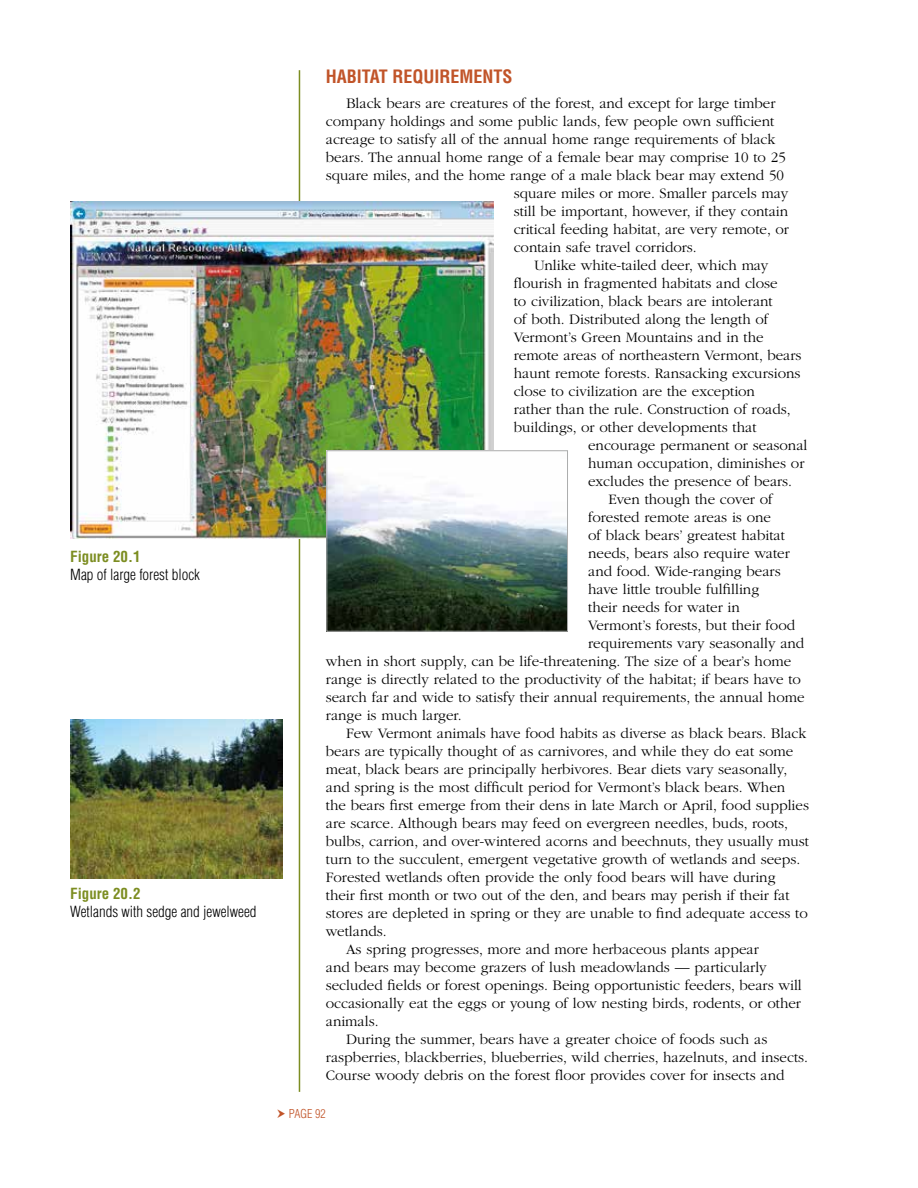
<style>
.page{position:relative;width:918px;height:1188px;background:#fff}
.page>*{position:absolute;margin:0;border:0;box-sizing:border-box;transform-origin:0 0}
.t1{font:700 condensed 18px "Helvetica LT Std";color:#c15429}
.t2{font:300 15px "ITC Garamond Std";color:#000}
.t3{font:300 condensed 15px "Helvetica LT Std";color:#000}
.t4{font:700 condensed 15px "Helvetica LT Std";color:#7c8d21}
.t5{font:300 condensed 12px "Helvetica LT Std";color:#c15429}
</style>
<div class="page">
<hr style="left:299px;top:70px;width:1px;height:1022px;background:#7c8d21">
<img style="left:70px;top:202px;width:424px;height:336px">
<img style="left:328px;top:452px;width:238px;height:178px">
<div style="left:326px;top:450px;width:242px;height:182px;border:1px solid #abacac"></div>
<img style="left:70px;top:719px;width:212px;height:159px">
<p class="t4" style="left:70px;top:547px;width:72px">Figure 20.1</p>
<p class="t3" style="left:70px;top:565px;width:131px">Map of large forest block</p>
<p class="t4" style="left:70px;top:884px;width:72px">Figure 20.2</p>
<p class="t3" style="left:70px;top:902px;width:188px">Wetlands with sedge and jewelweed</p>
<p class="t1" style="left:326px;top:65px;width:188px">HABITAT REQUIREMENTS</p>
<p class="t2" style="left:346px;top:95px;width:431px">Black bears are creatures of the forest, and except for large timber</p>
<p class="t2" style="left:326px;top:113px;width:450px">company holdings and some public lands, few people own sufficient</p>
<p class="t2" style="left:326px;top:131px;width:451px">acreage to satisfy all of the annual home range requirements of black</p>
<p class="t2" style="left:326px;top:149px;width:462px">bears. The annual home range of a female bear may comprise 10 to 25</p>
<p class="t2" style="left:326px;top:167px;width:460px">square miles, and the home range of a male black bear may extend 50</p>
<p class="t2" style="left:514px;top:185px;width:276px">square miles or more. Smaller parcels may</p>
<p class="t2" style="left:514px;top:203px;width:276px">still be important, however, if they contain</p>
<p class="t2" style="left:514px;top:221px;width:277px">critical feeding habitat, are very remote, or</p>
<p class="t2" style="left:514px;top:239px;width:185px">contain safe travel corridors.</p>
<p class="t2" style="left:534px;top:257px;width:236px">Unlike white-tailed deer, which may</p>
<p class="t2" style="left:514px;top:275px;width:265px">flourish in fragmented habitats and close</p>
<p class="t2" style="left:514px;top:293px;width:261px">to civilization, black bears are intolerant</p>
<p class="t2" style="left:514px;top:311px;width:256px">of both. Distributed along the length of</p>
<p class="t2" style="left:514px;top:329px;width:251px">Vermont’s Green Mountains and in the</p>
<p class="t2" style="left:514px;top:347px;width:289px">remote areas of northeastern Vermont, bears</p>
<p class="t2" style="left:514px;top:365px;width:288px">haunt remote forests. Ransacking excursions</p>
<p class="t2" style="left:514px;top:383px;width:243px">close to civilization are the exception</p>
<p class="t2" style="left:514px;top:401px;width:278px">rather than the rule. Construction of roads,</p>
<p class="t2" style="left:514px;top:419px;width:244px">buildings, or other developments that</p>
<p class="t2" style="left:588px;top:437px;width:221px">encourage permanent or seasonal</p>
<p class="t2" style="left:588px;top:455px;width:218px">human occupation, diminishes or</p>
<p class="t2" style="left:588px;top:473px;width:206px">excludes the presence of bears.</p>
<p class="t2" style="left:608px;top:491px;width:166px">Even though the cover of</p>
<p class="t2" style="left:588px;top:509px;width:184px">forested remote areas is one</p>
<p class="t2" style="left:588px;top:527px;width:198px">of black bears’ greatest habitat</p>
<p class="t2" style="left:588px;top:545px;width:203px">needs, bears also require water</p>
<p class="t2" style="left:588px;top:563px;width:194px">and food. Wide-ranging bears</p>
<p class="t2" style="left:588px;top:581px;width:172px">have little trouble fulfilling</p>
<p class="t2" style="left:588px;top:599px;width:153px">their needs for water in</p>
<p class="t2" style="left:588px;top:617px;width:208px">Vermont’s forests, but their food</p>
<p class="t2" style="left:588px;top:635px;width:218px">requirements vary seasonally and</p>
<p class="t2" style="left:326px;top:653px;width:467px">when in short supply, can be life-threatening. The size of a bear’s home</p>
<p class="t2" style="left:326px;top:671px;width:477px">range is directly related to the productivity of the habitat; if bears have to</p>
<p class="t2" style="left:326px;top:689px;width:480px">search far and wide to satisfy their annual requirements, the annual home</p>
<p class="t2" style="left:326px;top:707px;width:138px">range is much larger.</p>
<p class="t2" style="left:346px;top:725px;width:462px">Few Vermont animals have food habits as diverse as black bears. Black</p>
<p class="t2" style="left:326px;top:743px;width:469px">bears are typically thought of as carnivores, and while they do eat some</p>
<p class="t2" style="left:326px;top:761px;width:463px">meat, black bears are principally herbivores. Bear diets vary seasonally,</p>
<p class="t2" style="left:326px;top:779px;width:461px">and spring is the most difficult period for Vermont’s black bears. When</p>
<p class="t2" style="left:326px;top:797px;width:485px">the bears first emerge from their dens in late March or April, food supplies</p>
<p class="t2" style="left:326px;top:815px;width:464px">are scarce. Although bears may feed on evergreen needles, buds, roots,</p>
<p class="t2" style="left:326px;top:833px;width:485px">bulbs, carrion, and over-wintered acorns and beechnuts, they usually must</p>
<p class="t2" style="left:326px;top:851px;width:476px">turn to the succulent, emergent vegetative growth of wetlands and seeps.</p>
<p class="t2" style="left:326px;top:869px;width:451px">Forested wetlands often provide the only food bears will have during</p>
<p class="t2" style="left:326px;top:887px;width:465px">their first month or two out of the den, and bears may perish if their fat</p>
<p class="t2" style="left:326px;top:905px;width:484px">stores are depleted in spring or they are unable to find adequate access to</p>
<p class="t2" style="left:326px;top:923px;width:62px">wetlands.</p>
<p class="t2" style="left:346px;top:941px;width:414px">As spring progresses, more and more herbaceous plants appear</p>
<p class="t2" style="left:326px;top:959px;width:442px">and bears may become grazers of lush meadowlands — particularly</p>
<p class="t2" style="left:326px;top:977px;width:478px">secluded fields or forest openings. Being opportunistic feeders, bears will</p>
<p class="t2" style="left:326px;top:995px;width:477px">occasionally eat the eggs or young of low nesting birds, rodents, or other</p>
<p class="t2" style="left:326px;top:1013px;width:54px">animals.</p>
<p class="t2" style="left:346px;top:1031px;width:423px">During the summer, bears have a greater choice of foods such as</p>
<p class="t2" style="left:326px;top:1049px;width:484px">raspberries, blackberries, blueberries, wild cherries, hazelnuts, and insects.</p>
<p class="t2" style="left:326px;top:1067px;width:460px">Course woody debris on the forest floor provides cover for insects and</p>
<p class="t5" style="left:289px;top:1106px;width:38px">PAGE 92</p>
</div>
